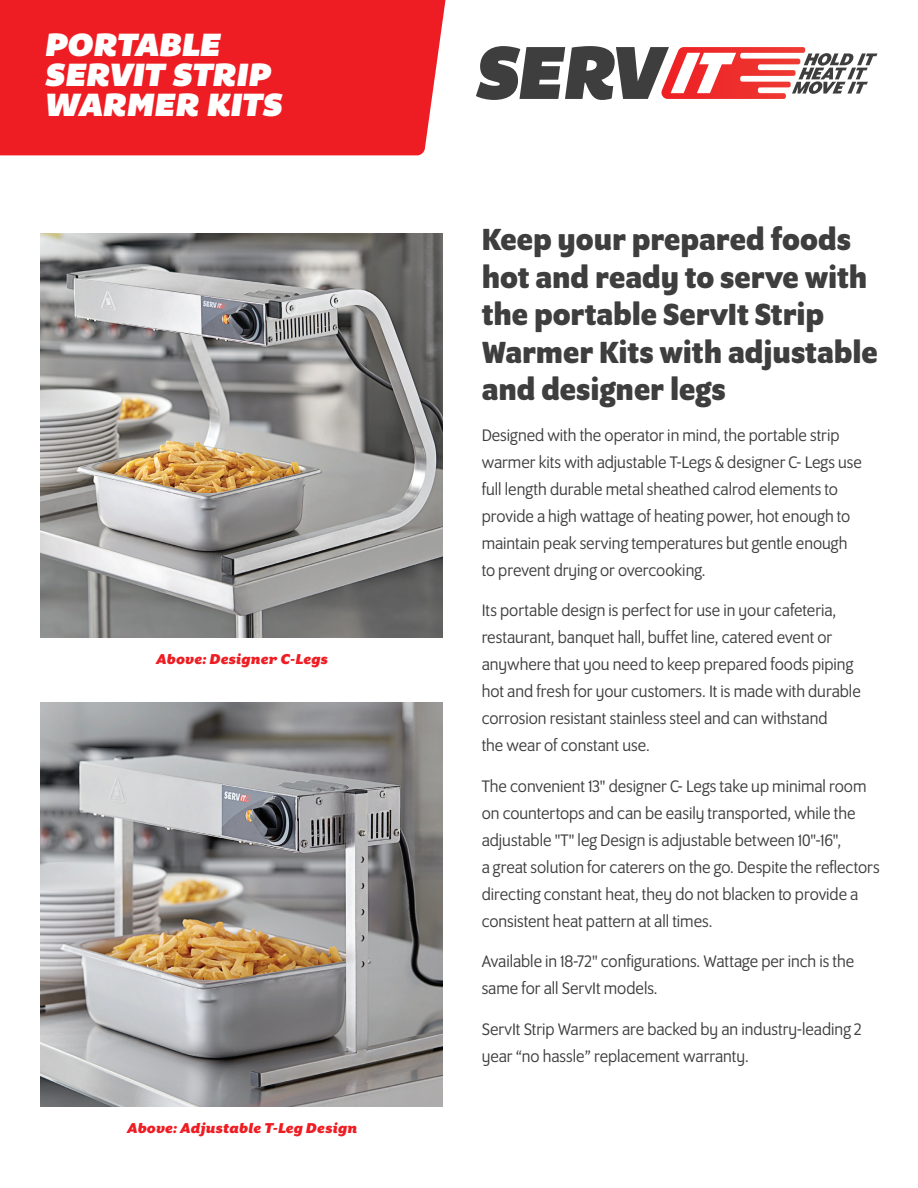
<style>
.page{position:relative;width:918px;height:1188px;background:#fff}
.page>*{position:absolute;margin:0;border:0;box-sizing:border-box;transform-origin:0 0}
.t1{font:700 33px/37.5px "Program OT";color:#3e3e3f}
.t2{font:italic 33px/30px "Bemio";color:#fff}
.t3{font:18px/27px "Program OT";color:#3e3e3f}
.t4{font:italic 900 16.5px "Mr Eaves XL San OT";letter-spacing:.01em;color:#ee1d23}
</style>
<div class="page">
<svg style="left:476px;top:46px;width:402px;height:54px"></svg>
<div style="left:0;top:0;width:446px;height:155px;background:#ee1d23"></div>
<img style="left:40px;top:233px;width:402px;height:404px">
<img style="left:40px;top:702px;width:402px;height:404px">
<h1 class="t2" style="left:44px;top:29px;width:239px">PORTABLE<br>SERVIT STRIP<br>WARMER KITS</h1>
<p class="t4" style="left:156px;top:650px;width:173px">Above: Designer C-Legs</p>
<p class="t4" style="left:127px;top:1119px;width:232px">Above: Adjustable T-Leg Design</p>
<h1 class="t1" style="left:482px;top:220px;width:398px">Keep your prepared foods hot and ready to serve with the portable ServIt Strip<br>Warmer Kits with adjustable and designer legs</h1>
<p class="t3" style="left:482px;top:421px;width:382px">Designed with the operator in mind, the portable strip warmer kits with adjustable T-Legs &amp; designer C- Legs use full length durable metal sheathed calrod elements to provide a high wattage of heating power, hot enough to maintain peak serving temperatures but gentle enough to prevent drying or overcooking.</p>
<p class="t3" style="left:482px;top:597px;width:381px">Its portable design is perfect for use in your cafeteria, restaurant, banquet hall, buffet line, catered event or anywhere that you need to keep prepared foods piping hot and fresh for your customers. It is made with durable corrosion resistant stainless steel and can withstand<br>the wear of constant use.</p>
<p class="t3" style="left:482px;top:772px;width:400px">The convenient 13" designer C- Legs take up minimal room on countertops and can be easily transported, while the adjustable "T" leg Design is adjustable between 10"-16",<br>a great solution for caterers on the go. Despite the reflectors directing constant heat, they do not blacken to provide a consistent heat pattern at all times.</p>
<p class="t3" style="left:482px;top:948px;width:374px">Available in 18-72" configurations. Wattage per inch is the same for all ServIt models.</p>
<p class="t3" style="left:482px;top:1015px;width:381px">ServIt Strip Warmers are backed by an industry-leading 2 year “no hassle” replacement warranty.</p>
</div>
